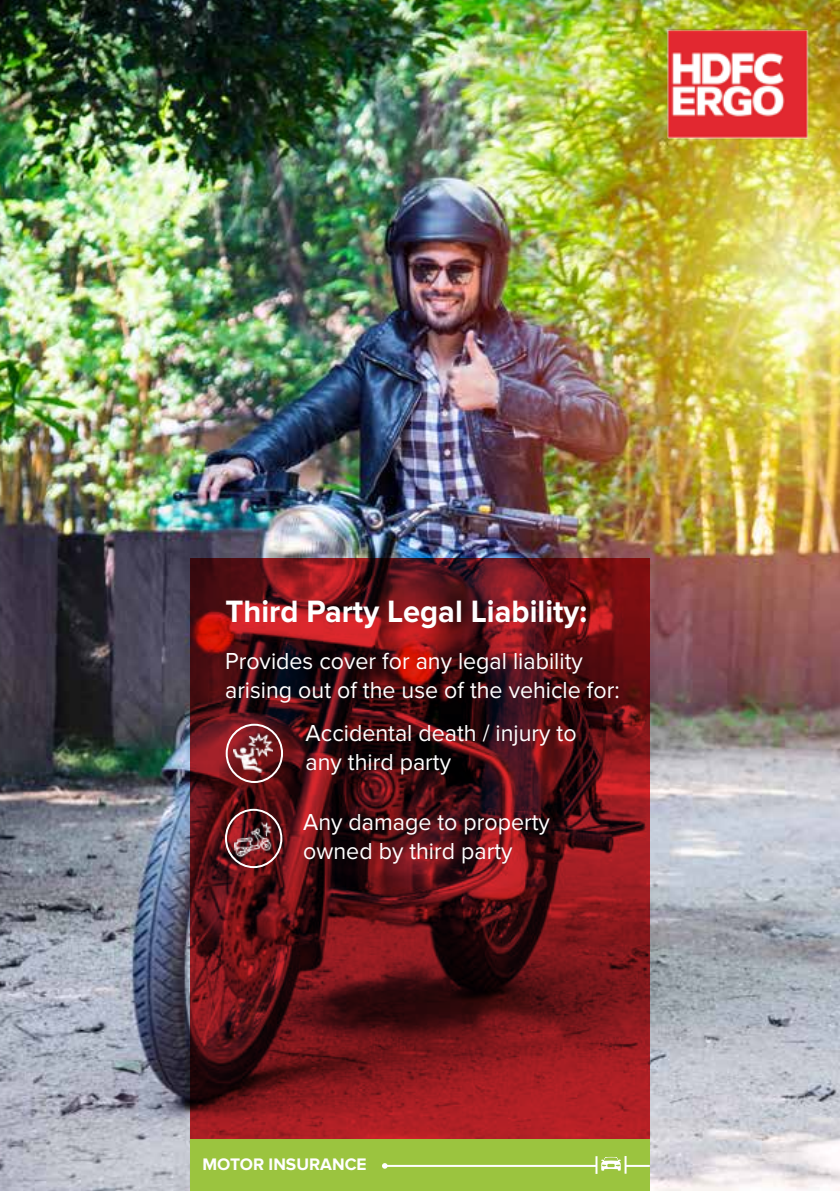
<style>
.page{position:relative;width:840px;height:1191px;background:#fff}
.page>*{position:absolute;margin:0;border:0;box-sizing:border-box;transform-origin:0 0}
.t1{font:700 32px "Proxima Nova";color:#fff}
.t2{font:24px/28.8px "Proxima Nova";color:#fff}
.t3{font:700 17.4px "Proxima Nova";color:#fff}
</style>
<div class="page">
<img style="left:0;top:0;width:839px;height:1190px">
<svg style="left:190px;top:559px;width:459px;height:580px;background:#671217"></svg>
<div style="left:190px;top:1139px;width:459px;height:52px;background:#9bc43f"></div>
<hr style="left:383px;top:1164px;width:212px;height:2px;background:#fff">
<hr style="left:625px;top:1164px;width:24px;height:2px;background:#fff">
<svg style="left:382px;top:1163px;width:5px;height:5px"></svg>
<svg style="left:595px;top:1156px;width:31px;height:17px"></svg>
<img style="left:637px;top:0;width:200px;height:208px">
<div style="left:225px;top:723px;width:58px;height:60px;border:2px solid #fff;border-radius:50%"></div>
<img style="left:233px;top:733px;width:39px;height:39px">
<div style="left:225px;top:809px;width:57px;height:59px;border:2px solid #fff;border-radius:50%"></div>
<img style="left:234px;top:819px;width:38px;height:38px">
<h1 class="t1" style="left:225px;top:592px;width:363px">Third Party Legal Liability:</h1>
<p class="t2" style="left:225px;top:648px;width:396px">Provides cover for any legal liability arising out of the use of the vehicle for:</p>
<p class="t2" style="left:305px;top:719px;width:272px">Accidental death / injury to any third party</p>
<p class="t2" style="left:303px;top:808px;width:248px">Any damage to property owned by third party</p>
<p class="t3" style="left:202px;top:1154px;width:166px">MOTOR INSURANCE</p>
</div>
